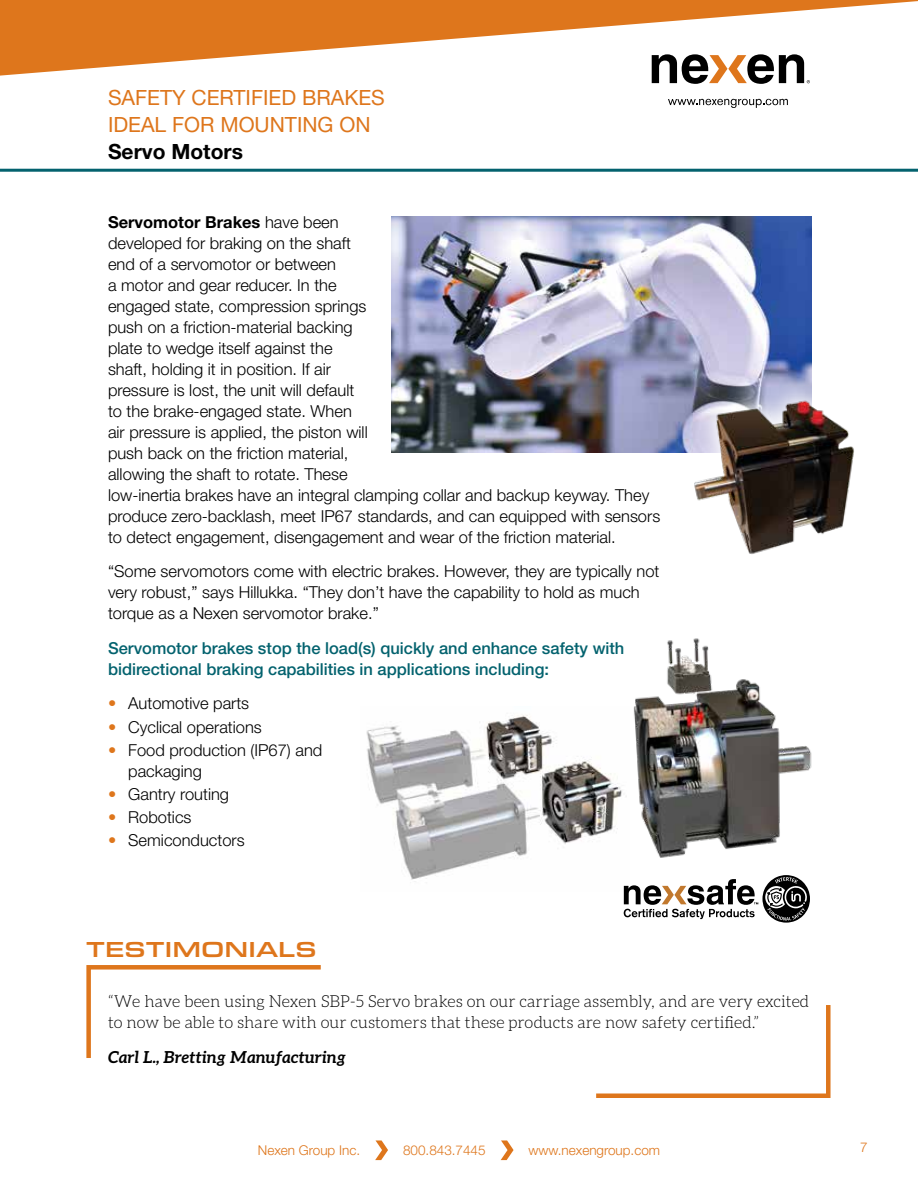
<style>
.page{position:relative;width:918px;height:1188px;background:#fff}
.page>*{position:absolute;margin:0;border:0;box-sizing:border-box;transform-origin:0 0}
.t1{font:500 22.5px "Eurostile Ext";letter-spacing:.005em;color:#de761c}
.t2{font:21px/27px "Helvetica Neue LT Std";color:#de761c}
.t3{font:700 21px "Helvetica Neue LT Std";color:#000}
.t4{font:300 16.5px/21px "Helvetica Neue LT Std";color:#000}
.t5{font:300 16.5px/21px "Aleo";color:#000}
.t6{font:500 16.5px/21px "Helvetica Neue LT Std";color:#03626e}
.t7{font:italic 700 16.5px "Aleo";color:#000}
.t8{font:300 13.5px "Helvetica Neue LT Std";color:#de761c}
.s1{font-weight:700}
.s2{color:#de761c}
</style>
<div class="page">
<hr style="left:0;top:169px;width:918px;height:3px;background:#03626e">
<img style="left:391px;top:216px;width:421px;height:236px">
<svg style="left:673px;top:380px;width:139px;height:73px;background:#8b90ae"></svg>
<img style="left:694px;top:396px;width:160px;height:158px">
<img style="left:366px;top:715px;width:258px;height:176px">
<svg style="left:596px;top:1005px;width:235px;height:93px"></svg>
<svg style="left:86px;top:965px;width:235px;height:93px"></svg>
<img style="left:626px;top:638px;width:186px;height:220px">
<svg style="left:624px;top:875px;width:186px;height:48px"></svg>
<svg style="left:375px;top:1140px;width:13px;height:20px"></svg>
<svg style="left:501px;top:1140px;width:13px;height:20px"></svg>
<svg style="left:0;top:0;width:918px;height:76px;fill:#de761c"></svg>
<svg style="left:668px;top:99px;width:120px;height:9px"></svg>
<svg style="left:652px;top:54px;width:158px;height:30px"></svg>
<p class="t2" style="left:108px;top:84px;width:278px">SAFETY CERTIFIED BRAKES<br>IDEAL FOR MOUNTING ON</p>
<p class="t3" style="left:108px;top:139px;width:136px">Servo Motors</p>
<p class="t4" style="left:108px;top:211px;width:554px"><span class="s1">Servomotor Brakes</span> have been<br>developed for braking on the shaft<br>end of a servomotor or between<br>a motor and gear reducer. In the<br>engaged state, compression springs<br>push on a friction-material backing<br>plate to wedge itself against the<br>shaft, holding it in position. If air<br>pressure is lost, the unit will default<br>to the brake-engaged state. When<br>air pressure is applied, the piston will<br>push back on the friction material,<br>allowing the shaft to rotate. These<br>low-inertia brakes have an integral clamping collar and backup keyway. They produce zero-backlash, meet IP67 standards, and can equipped with sensors to detect engagement, disengagement and wear of the friction material.</p>
<p class="t4" style="left:108px;top:561px;width:553px">“Some servomotors come with electric brakes. However, they are typically not very robust,” says Hillukka. “They don’t have the capability to hold as much torque as a Nexen servomotor brake.”</p>
<p class="t6" style="left:108px;top:637px;width:518px">Servomotor brakes stop the load(s) quickly and enhance safety with bidirectional braking capabilities in applications including:</p>
<p class="t4" style="left:108px;top:693px;width:143px"><span class="s2">•</span> Automotive parts</p>
<p class="t4" style="left:108px;top:716px;width:155px"><span class="s2">•</span> Cyclical operations</p>
<p class="t4" style="left:128px;top:739px;width:196px;text-indent:-20px"><span class="s2">•</span> Food production (IP67) and packaging</p>
<p class="t4" style="left:108px;top:783px;width:123px"><span class="s2">•</span> Gantry routing</p>
<p class="t4" style="left:108px;top:806px;width:85px"><span class="s2">•</span> Robotics</p>
<p class="t4" style="left:108px;top:829px;width:138px"><span class="s2">•</span> Semiconductors</p>
<h1 class="t1" style="left:86px;top:934px;width:232px">TESTIMONIALS</h1>
<p class="t5" style="left:108px;top:991px;width:703px">“We have been using Nexen SBP-5 Servo brakes on our carriage assembly, and are very excited to now be able to share with our customers that these products are now safety certified.”</p>
<p class="t7" style="left:108px;top:1047px;width:240px">Carl L., Bretting Manufacturing</p>
<p class="t8" style="left:258px;top:1141px;width:104px">Nexen Group Inc.</p>
<p class="t8" style="left:403px;top:1141px;width:84px">800.843.7445</p>
<p class="t8" style="left:529px;top:1141px;width:133px">www.nexengroup.com</p>
<p class="t8" style="left:860px;top:1139px;width:9px">7</p>
</div>
